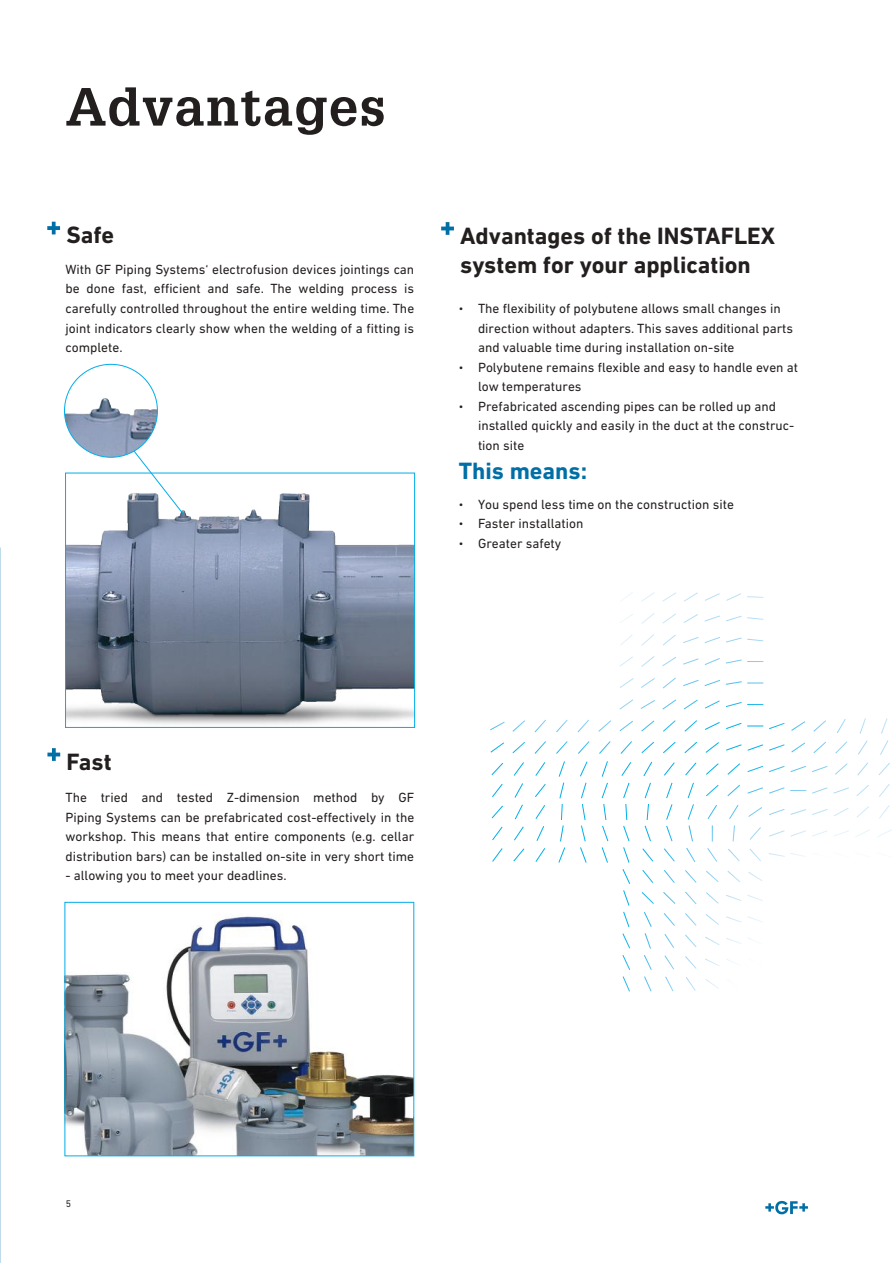
<style>
.page{position:relative;width:893px;height:1263px;background:#fff}
.page>*{position:absolute;margin:0;border:0;box-sizing:border-box;transform-origin:0 0}
.t1{font:700 52.5px "Glypha LT Pro";letter-spacing:.025em;color:#241f1f}
.t2{font:700 24px/29.4px "DIN Next W1 G";color:#241f1f}
.t3{font:700 24px "DIN Next W1 G";color:#006fa6}
.t4{font:13.5px/19.5px "DIN Next W1 G";color:#241f1f}
.t5{font:9.75px "DIN Next W1 G";color:#241f1f}
.s1{font-size:10.5px}
</style>
<div class="page">
<img style="left:67px;top:493px;width:346px;height:231px">
<div style="left:65px;top:473px;width:350px;height:255px;border:1px solid #00aee9"></div>
<svg style="left:130px;top:447px;width:54px;height:67px"></svg>
<img style="left:65px;top:364px;width:92px;height:93px;border-radius:46px">
<img style="left:67px;top:914px;width:345px;height:240px">
<div style="left:65px;top:902px;width:349px;height:254px;border:1px solid #00aee9"></div>
<svg style="left:490px;top:592px;width:398px;height:163px"></svg>
<svg style="left:765px;top:1201px;width:43px;height:13px"></svg>
<svg style="left:441px;top:222px;width:13px;height:13px"></svg>
<svg style="left:47px;top:222px;width:13px;height:12px"></svg>
<svg style="left:47px;top:748px;width:13px;height:13px"></svg>
<h1 class="t1" style="left:66px;top:74px;width:322px">Advantages</h1>
<h2 class="t2" style="left:66px;top:220px;width:49px">Safe</h2>
<p class="t4" style="left:66px;top:259px;width:350px;text-align:justify">With GF Piping Systems‘ electrofusion devices jointings can be done fast, efficient and safe. The welding process is carefully controlled throughout the entire welding time. The joint indicators clearly show when the welding of a fitting is complete.</p>
<h2 class="t2" style="left:460px;top:221px;width:316px">Advantages of the INSTAFLEX system for your application</h2>
<p class="t4" style="left:478px;top:298px;width:317px;text-indent:-19px"><span class="s1">•</span> The flexibility of polybutene allows small changes in direction without adapters. This saves additional parts and valuable time during installation on-site</p>
<p class="t4" style="left:478px;top:357px;width:322px;text-indent:-19px"><span class="s1">•</span> Polybutene remains flexible and easy to handle even at low temperatures</p>
<p class="t4" style="left:478px;top:396px;width:318px;text-indent:-19px"><span class="s1">•</span> Prefabricated ascending pipes can be rolled up and installed quickly and easily in the duct at the construc&shy;tion site</p>
<h2 class="t3" style="left:459px;top:457px;width:130px">This means:</h2>
<p class="t4" style="left:459px;top:494px;width:277px"><span class="s1">•</span> You spend less time on the construction site</p>
<p class="t4" style="left:459px;top:514px;width:126px"><span class="s1">•</span> Faster installation</p>
<p class="t4" style="left:459px;top:533px;width:104px"><span class="s1">•</span> Greater safety</p>
<h2 class="t2" style="left:67px;top:747px;width:47px">Fast</h2>
<p class="t4" style="left:66px;top:787px;width:350px;text-align:justify">The tried and tested Z-dimension method by GF Piping Systems can be prefabricated cost-effectively in the workshop. This means that entire components (e.g. cellar distribution bars) can be installed on-site in very short time</p>
<p class="t4" style="left:66px;top:866px;width:223px">- allowing you to meet your deadlines.</p>
<p class="t5" style="left:66px;top:1197px;width:7px">5</p>
</div>
